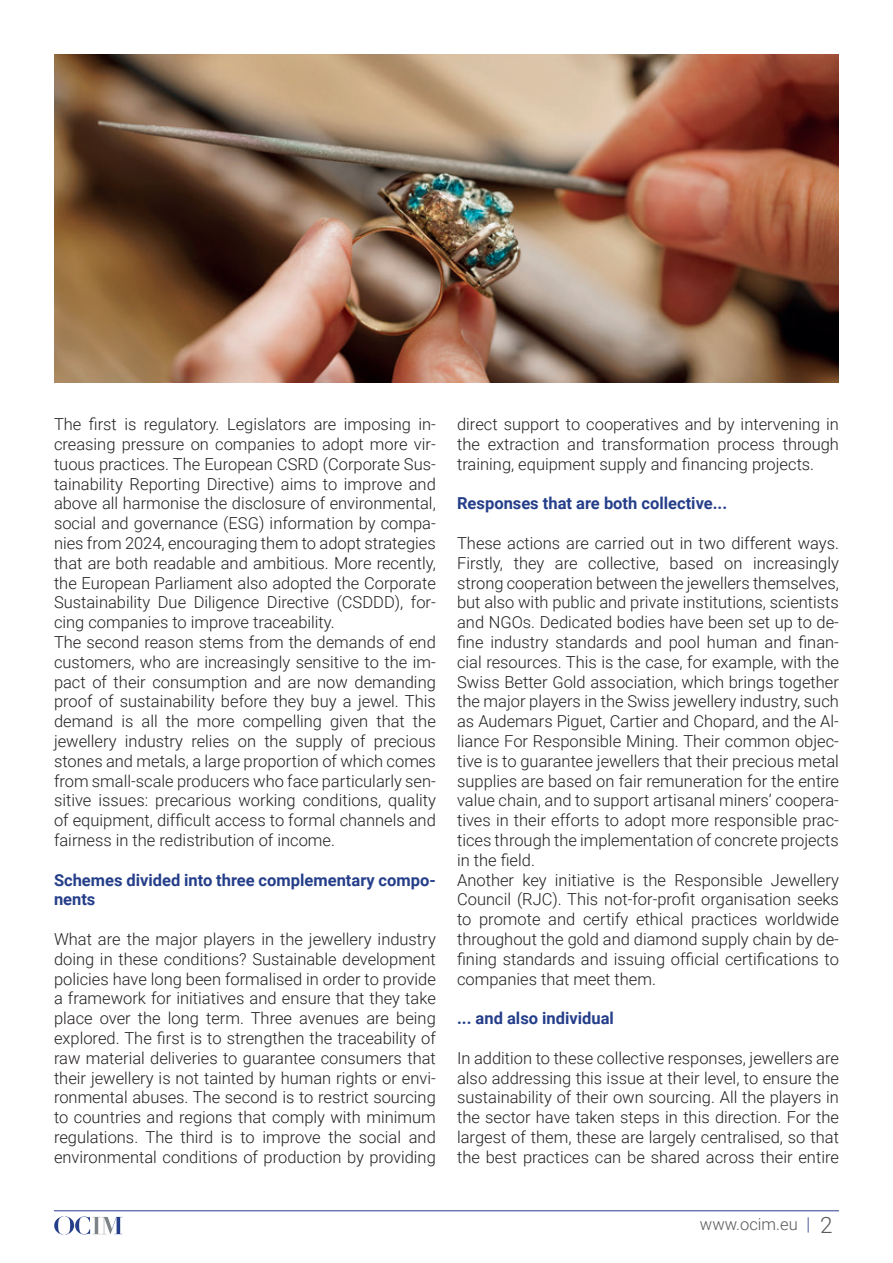
<style>
.page{position:relative;width:893px;height:1263px;background:#fff}
.page>*{position:absolute;margin:0;border:0;box-sizing:border-box;transform-origin:0 0}
.t1{font:300 16.5px/19.8px "Roboto";color:#231f20;text-align:justify}
.t2{font:700 16.5px/19.8px "Roboto";color:#253e8a}
.t3{font:300 16.5px "Roboto";color:#57585a}
.s1{font-size:22.5px}
</style>
<div class="page">
<svg style="left:808px;top:1217px;width:1px;height:15px"></svg>
<hr style="left:54px;top:1210px;width:785px;height:1px;background:#253f8e">
<svg style="left:54px;top:1216px;width:68px;height:18px"></svg>
<img style="left:54px;top:54px;width:785px;height:329px">
<p class="t1" style="left:54px;top:414px;width:383px;text-align:left">The first is regulatory. Legislators are imposing in&shy;creasing pressure on companies to adopt more vir&shy;tuous practices. The European CSRD (Corporate Sus&shy;tainability Reporting Directive) aims to improve and above all harmonise the disclosure of environmental, social and governance (ESG) information by compa&shy;nies from 2024, encouraging them to adopt strategies that are both readable and ambitious. More recently, the European Parliament also adopted the Corporate Sustainability Due Diligence Directive (CSDDD), for&shy;cing companies to improve traceability.<br>The second reason stems from the demands of end customers, who are increasingly sensitive to the im&shy;pact of their consumption and are now demanding proof of sustainability before they buy a jewel. This demand is all the more compelling given that the jewellery industry relies on the supply of precious stones and metals, a large proportion of which comes from small-scale producers who face particularly sen&shy;sitive issues: precarious working conditions, quality of equipment, difficult access to formal channels and fairness in the redistribution of income.</p>
<p class="t2" style="left:54px;top:869px;width:383px">Schemes divided into three complementary compo&shy;nents</p>
<p class="t1" style="left:54px;top:929px;width:383px">What are the major players in the jewellery industry doing in these conditions? Sustainable development policies have long been formalised in order to provide a framework for initiatives and ensure that they take place over the long term. Three avenues are being explored. The first is to strengthen the traceability of raw material deliveries to guarantee consumers that their jewellery is not tainted by human rights or envi&shy;ronmental abuses. The second is to restrict sourcing to countries and regions that comply with minimum regulations. The third is to improve the social and environmental conditions of production by providing</p>
<p class="t1" style="left:457px;top:414px;width:383px">direct support to cooperatives and by intervening in the extraction and transformation process through training, equipment supply and financing projects.</p>
<p class="t2" style="left:457px;top:493px;width:272px">Responses that are both collective...</p>
<p class="t1" style="left:457px;top:533px;width:383px;text-align:left">These actions are carried out in two different ways.<br>Firstly, they are collective, based on increasingly strong cooperation between the jewellers themselves, but also with public and private institutions, scientists and NGOs. Dedicated bodies have been set up to de&shy;fine industry standards and pool human and finan&shy;cial resources. This is the case, for example, with the Swiss Better Gold association, which brings together the major players in the Swiss jewellery industry, such as Audemars Piguet, Cartier and Chopard, and the Al&shy;liance For Responsible Mining. Their common objec&shy;tive is to guarantee jewellers that their precious metal supplies are based on fair remuneration for the entire value chain, and to support artisanal miners’ coopera&shy;tives in their efforts to adopt more responsible prac&shy;tices through the implementation of concrete projects in the field.<br>Another key initiative is the Responsible Jewellery Council (RJC). This not-for-profit organisation seeks to promote and certify ethical practices worldwide throughout the gold and diamond supply chain by de&shy;fining standards and issuing official certifications to companies that meet them.</p>
<p class="t2" style="left:457px;top:1008px;width:158px">... and also individual</p>
<p class="t1" style="left:457px;top:1047px;width:383px">In addition to these collective responses, jewellers are also addressing this issue at their level, to ensure the sustainability of their own sourcing. All the players in the sector have taken steps in this direction. For the largest of them, these are largely centralised, so that the best practices can be shared across their entire</p>
<p class="t3" style="left:700px;top:1212px;width:134px">www.ocim.eu <span class="s1">2</span></p>
</div>
